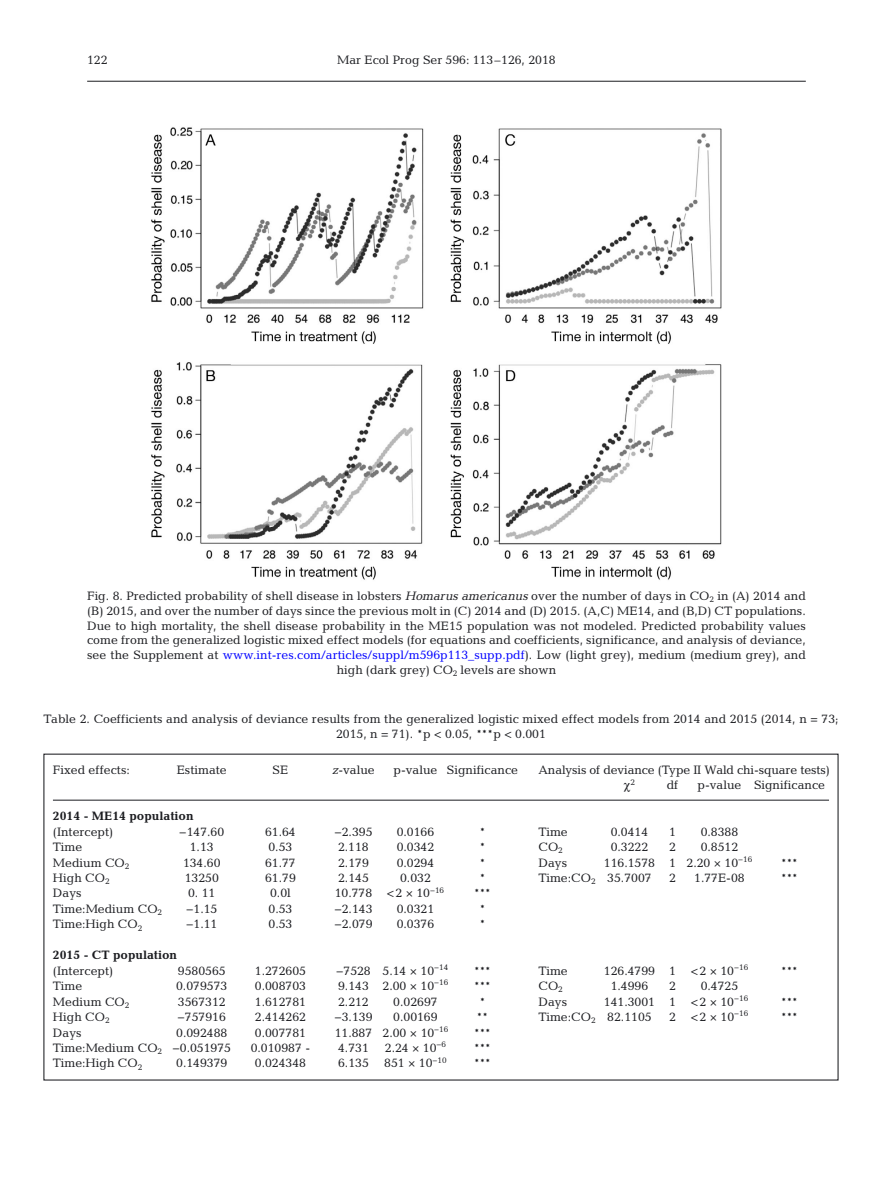
<style>
.page{position:relative;width:893px;height:1178px;background:#fff}
.page>*{position:absolute;margin:0;border:0;box-sizing:border-box;transform-origin:0 0}
.t1{font:12.3px/14.7px "Candida";color:#1b1c20;text-align:center}
.t2{font:700 12.3px "Candida";color:#1b1c20}
.t3{font:8.25px "Candida";color:#1b1c20}
.s1{font-family:"Oblique Straight Plain"}
.s2{color:#00f}
</style>
<div class="page">
<hr style="left:87px;top:81px;width:719px;height:1px;background:#1b1c20">
<img style="left:151px;top:127px;width:571px;height:453px">
<hr style="left:53px;top:800px;width:776px;height:1px;background:#1b1c20">
<p class="t1" style="left:87px;top:53px;width:22px">122</p>
<p class="t1" style="left:337px;top:53px;width:220px">Mar Ecol Prog Ser 596: 113–126, 2018</p>
<p class="t1" style="left:87px;top:590px;width:720px">Fig. 8. Predicted probability of shell disease in lobsters <span class="s1">Homarus americanus</span> over the number of days in CO<sub>2</sub> in (A) 2014 and (B) 2015, and over the number of days since the previous molt in (C) 2014 and (D) 2015. (A,C) ME14, and (B,D) CT populations.<br>Due to high mortality, the shell disease probability in the ME15 population was not modeled. Predicted probability values come from the generalized logistic mixed effect models (for equations and coefficients, significance, and analysis of deviance, see the Supplement at <span class="s2">www.int-res.com/articles/suppl/m596p113_supp.pdf</span>). Low (light grey), medium (medium grey), and high (dark grey) CO<sub>2</sub> levels are shown</p>
<p class="t1" style="left:43px;top:713px;width:797px">Table 2. Coefficients and analysis of deviance results from the generalized logistic mixed effect models from 2014 and 2015 (2014, n = 73;<br>2015, n = 71). *p &lt; 0.05, ***p &lt; 0.001</p>
<p class="t1" style="left:53px;top:763px;width:78px">Fixed effects:</p>
<p class="t1" style="left:177px;top:763px;width:52px">Estimate</p>
<p class="t1" style="left:273px;top:763px;width:17px">SE</p>
<p class="t1" style="left:332px;top:763px;width:44px"><span class="s1">z</span>-value</p>
<p class="t1" style="left:393px;top:763px;width:126px">p-value Significance</p>
<p class="t1" style="left:538px;top:763px;width:293px">Analysis of deviance (Type II Wald chi-square tests)</p>
<p class="t3" style="left:631px;top:779px;width:6px">2</p>
<p class="t1" style="left:667px;top:779px;width:13px">df</p>
<p class="t1" style="left:697px;top:779px;width:129px">p-value Significance</p>
<p class="t2" style="left:53px;top:812px;width:142px">2014 - ME14 population</p>
<p class="t1" style="left:53px;top:825px;width:62px">(Intercept)</p>
<p class="t1" style="left:179px;top:825px;width:46px">−147.60</p>
<p class="t1" style="left:265px;top:825px;width:32px">61.64</p>
<p class="t1" style="left:334px;top:825px;width:40px">−2.395</p>
<p class="t1" style="left:397px;top:825px;width:39px">0.0166</p>
<p class="t1" style="left:479px;top:825px;width:8px">*</p>
<p class="t1" style="left:538px;top:825px;width:31px">Time</p>
<p class="t1" style="left:611px;top:825px;width:39px">0.0414</p>
<p class="t1" style="left:669px;top:825px;width:8px">1</p>
<p class="t1" style="left:701px;top:825px;width:39px">0.8388</p>
<p class="t1" style="left:53px;top:841px;width:31px">Time</p>
<p class="t1" style="left:190px;top:841px;width:25px">1.13</p>
<p class="t1" style="left:268px;top:841px;width:25px">0.53</p>
<p class="t1" style="left:338px;top:841px;width:32px">2.118</p>
<p class="t1" style="left:397px;top:841px;width:39px">0.0342</p>
<p class="t1" style="left:479px;top:841px;width:8px">*</p>
<p class="t1" style="left:538px;top:841px;width:26px">CO<sub>2</sub></p>
<p class="t1" style="left:611px;top:841px;width:39px">0.3222</p>
<p class="t1" style="left:669px;top:841px;width:8px">2</p>
<p class="t1" style="left:701px;top:841px;width:39px">0.8512</p>
<p class="t1" style="left:53px;top:856px;width:78px">Medium CO<sub>2</sub></p>
<p class="t1" style="left:183px;top:856px;width:39px">134.60</p>
<p class="t1" style="left:265px;top:856px;width:32px">61.77</p>
<p class="t1" style="left:338px;top:856px;width:32px">2.179</p>
<p class="t1" style="left:397px;top:856px;width:39px">0.0294</p>
<p class="t1" style="left:479px;top:856px;width:8px">*</p>
<p class="t1" style="left:538px;top:856px;width:30px">Days</p>
<p class="t1" style="left:604px;top:856px;width:150px">116.1578 1 2.20 × 10<sup>−16</sup></p>
<p class="t1" style="left:781px;top:856px;width:19px">***</p>
<p class="t1" style="left:53px;top:872px;width:58px">High CO<sub>2</sub></p>
<p class="t1" style="left:185px;top:872px;width:36px">13250</p>
<p class="t1" style="left:265px;top:872px;width:32px">61.79</p>
<p class="t1" style="left:338px;top:872px;width:32px">2.145</p>
<p class="t1" style="left:400px;top:872px;width:32px">0.032</p>
<p class="t1" style="left:479px;top:872px;width:8px">*</p>
<p class="t1" style="left:538px;top:872px;width:115px">Time:CO<sub>2</sub> 35.7007</p>
<p class="t1" style="left:669px;top:872px;width:8px">2</p>
<p class="t1" style="left:694px;top:872px;width:52px">1.77E-08</p>
<p class="t1" style="left:781px;top:872px;width:19px">***</p>
<p class="t1" style="left:53px;top:887px;width:30px">Days</p>
<p class="t1" style="left:188px;top:887px;width:29px">0. 11</p>
<p class="t1" style="left:270px;top:887px;width:22px">0.0l</p>
<p class="t1" style="left:335px;top:887px;width:111px">10.778 &lt;2 × 10<sup>−16</sup></p>
<p class="t1" style="left:474px;top:887px;width:19px">***</p>
<p class="t1" style="left:53px;top:902px;width:111px">Time:Medium CO<sub>2</sub></p>
<p class="t1" style="left:186px;top:902px;width:33px">−1.15</p>
<p class="t1" style="left:268px;top:902px;width:25px">0.53</p>
<p class="t1" style="left:334px;top:902px;width:40px">−2.143</p>
<p class="t1" style="left:397px;top:902px;width:39px">0.0321</p>
<p class="t1" style="left:479px;top:902px;width:8px">*</p>
<p class="t1" style="left:53px;top:918px;width:91px">Time:High CO<sub>2</sub></p>
<p class="t1" style="left:186px;top:918px;width:33px">−1.11</p>
<p class="t1" style="left:268px;top:918px;width:25px">0.53</p>
<p class="t1" style="left:334px;top:918px;width:40px">−2.079</p>
<p class="t1" style="left:397px;top:918px;width:39px">0.0376</p>
<p class="t1" style="left:479px;top:918px;width:8px">*</p>
<p class="t2" style="left:53px;top:951px;width:126px">2015 - CT population</p>
<p class="t1" style="left:53px;top:964px;width:62px">(Intercept)</p>
<p class="t1" style="left:178px;top:964px;width:49px">9580565</p>
<p class="t1" style="left:255px;top:964px;width:53px">1.272605</p>
<p class="t1" style="left:336px;top:964px;width:114px">−7528 5.14 × 10<sup>−14</sup></p>
<p class="t1" style="left:474px;top:964px;width:19px">***</p>
<p class="t1" style="left:538px;top:964px;width:31px">Time</p>
<p class="t1" style="left:604px;top:964px;width:146px">126.4799 1 &lt;2 × 10<sup>−16</sup></p>
<p class="t1" style="left:781px;top:964px;width:19px">***</p>
<p class="t1" style="left:53px;top:980px;width:31px">Time</p>
<p class="t1" style="left:176px;top:980px;width:53px">0.079573</p>
<p class="t1" style="left:255px;top:980px;width:53px">0.008703</p>
<p class="t1" style="left:338px;top:980px;width:112px">9.143 2.00 × 10<sup>−16</sup></p>
<p class="t1" style="left:474px;top:980px;width:19px">***</p>
<p class="t1" style="left:538px;top:980px;width:26px">CO<sub>2</sub></p>
<p class="t1" style="left:611px;top:980px;width:39px">1.4996</p>
<p class="t1" style="left:669px;top:980px;width:8px">2</p>
<p class="t1" style="left:701px;top:980px;width:39px">0.4725</p>
<p class="t1" style="left:53px;top:995px;width:78px">Medium CO<sub>2</sub></p>
<p class="t1" style="left:178px;top:995px;width:49px">3567312</p>
<p class="t1" style="left:255px;top:995px;width:53px">1.612781</p>
<p class="t1" style="left:338px;top:995px;width:32px">2.212</p>
<p class="t1" style="left:393px;top:995px;width:46px">0.02697</p>
<p class="t1" style="left:479px;top:995px;width:8px">*</p>
<p class="t1" style="left:538px;top:995px;width:30px">Days</p>
<p class="t1" style="left:604px;top:995px;width:146px">141.3001 1 &lt;2 × 10<sup>−16</sup></p>
<p class="t1" style="left:781px;top:995px;width:19px">***</p>
<p class="t1" style="left:53px;top:1011px;width:58px">High CO<sub>2</sub></p>
<p class="t1" style="left:178px;top:1011px;width:50px">−757916</p>
<p class="t1" style="left:255px;top:1011px;width:53px">2.414262</p>
<p class="t1" style="left:334px;top:1011px;width:40px">−3.139</p>
<p class="t1" style="left:393px;top:1011px;width:46px">0.00169</p>
<p class="t1" style="left:476px;top:1011px;width:14px">**</p>
<p class="t1" style="left:538px;top:1011px;width:115px">Time:CO<sub>2</sub> 82.1105</p>
<p class="t1" style="left:669px;top:1011px;width:81px">2 &lt;2 × 10<sup>−16</sup></p>
<p class="t1" style="left:781px;top:1011px;width:19px">***</p>
<p class="t1" style="left:53px;top:1026px;width:30px">Days</p>
<p class="t1" style="left:176px;top:1026px;width:53px">0.092488</p>
<p class="t1" style="left:255px;top:1026px;width:53px">0.007781</p>
<p class="t1" style="left:335px;top:1026px;width:115px">11.887 2.00 × 10<sup>−16</sup></p>
<p class="t1" style="left:474px;top:1026px;width:19px">***</p>
<p class="t1" style="left:53px;top:1042px;width:180px">Time:Medium CO<sub>2</sub> −0.051975</p>
<p class="t1" style="left:251px;top:1042px;width:61px">0.010987 -</p>
<p class="t1" style="left:338px;top:1042px;width:32px">4.731</p>
<p class="t1" style="left:385px;top:1042px;width:63px">2.24 × 10<sup>−6</sup></p>
<p class="t1" style="left:474px;top:1042px;width:19px">***</p>
<p class="t1" style="left:53px;top:1057px;width:91px">Time:High CO<sub>2</sub></p>
<p class="t1" style="left:176px;top:1057px;width:53px">0.149379</p>
<p class="t1" style="left:255px;top:1057px;width:53px">0.024348</p>
<p class="t1" style="left:338px;top:1057px;width:32px">6.135</p>
<p class="t1" style="left:384px;top:1057px;width:64px">851 × 10<sup>−10</sup></p>
<p class="t1" style="left:474px;top:1057px;width:19px">***</p>
</div>
